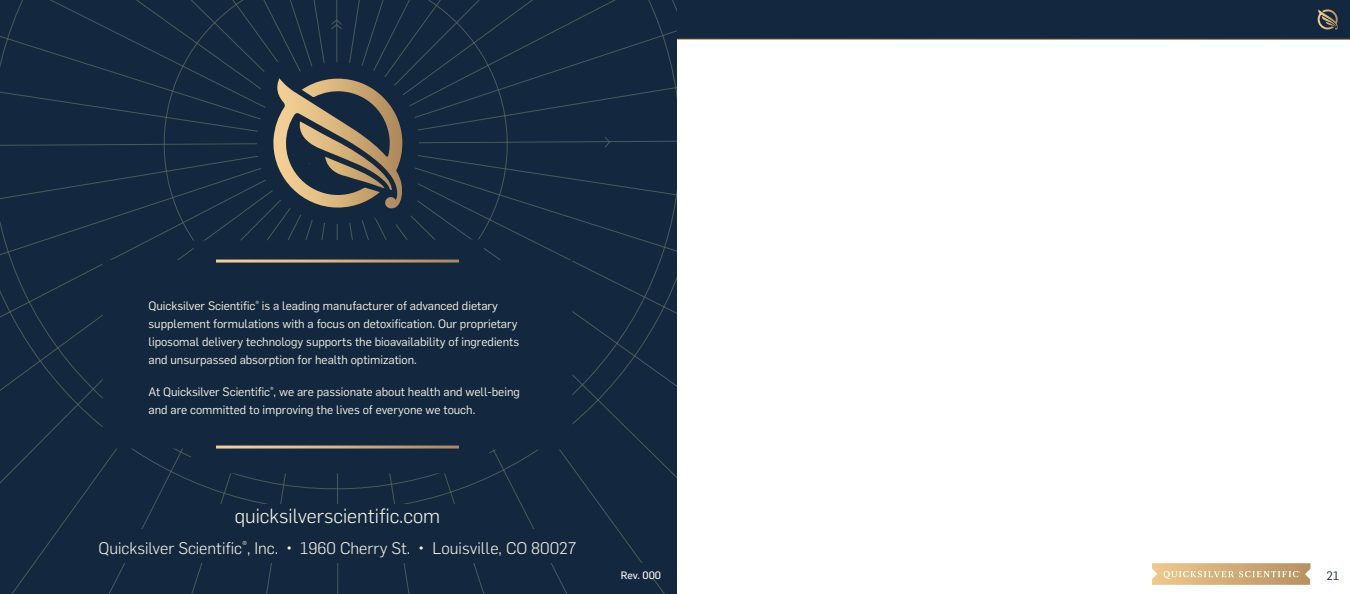
<style>
.page{position:relative;width:1350px;height:594px;background:#fff}
.page>*{position:absolute;margin:0;border:0;box-sizing:border-box;transform-origin:0 0}
.t1{font:300 20.1px "Flama";color:#f7f6e9}
.t2{font:300 16.5px "Flama";color:#f7f6e9}
.t3{font:12px/18px "Flama";color:#f7f6e9}
.t4{font:12px "Flama";color:#13273e}
.t5{font:10.5px "Flama Basic";letter-spacing:-.005em;color:#fff}
.t6{font:3.75px "Myriad Pro";color:#fff}
</style>
<div class="page">
<div style="left:675px;top:0;width:675px;height:39px;background:#13273e"></div>
<svg style="left:1317px;top:9px;width:21px;height:21px"></svg>
<svg style="left:1152px;top:563px;width:158px;height:22px;background:#d6b585"></svg>
<div style="left:0;top:0;width:676px;height:594px;background:#13273e"></div>
<div style="left:103px;top:239px;width:469px;height:234px;background:#13273e"></div>
<div style="left:78px;top:529px;width:519px;height:34px;background:#13273e"></div>
<div style="left:612px;top:564px;width:49px;height:15px;background:#13273e"></div>
<div style="left:196px;top:504px;width:283px;height:26px;background:#13273e"></div>
<hr style="left:216px;top:260px;width:243px;height:3px;background:#fff">
<hr style="left:216px;top:446px;width:243px;height:3px;background:#fff">
<div style="left:232px;top:0;width:215px;height:594px;background:#13273e"></div>
<svg style="left:271px;top:77px;width:132px;height:132px;background:#686358"></svg>
<p class="t3" style="left:148px;top:296px;width:372px">Quicksilver Scientific<sup>®</sup> is a leading manufacturer of advanced dietary supplement formulations with a focus on detoxification. Our proprietary liposomal delivery technology supports the bioavailability of ingredients and unsurpassed absorption for health optimization.</p>
<p class="t3" style="left:149px;top:382px;width:373px">At Quicksilver Scientific<sup>®</sup>, we are passionate about health and well-being and are committed to improving the lives of everyone we touch.</p>
<h1 class="t1" style="left:235px;top:503px;width:207px">quicksilverscientific.com</h1>
<h2 class="t2" style="left:99px;top:537px;width:479px">Quicksilver Scientific<sup>®</sup>, Inc. • 1960 Cherry St. • Louisville, CO 80027</h2>
<p class="t5" style="left:621px;top:568px;width:42px">Rev. 000</p>
<p class="t6" style="left:1299px;top:570px;width:3px">®</p>
<p class="t4" style="left:1327px;top:567px;width:14px">21</p>
</div>
